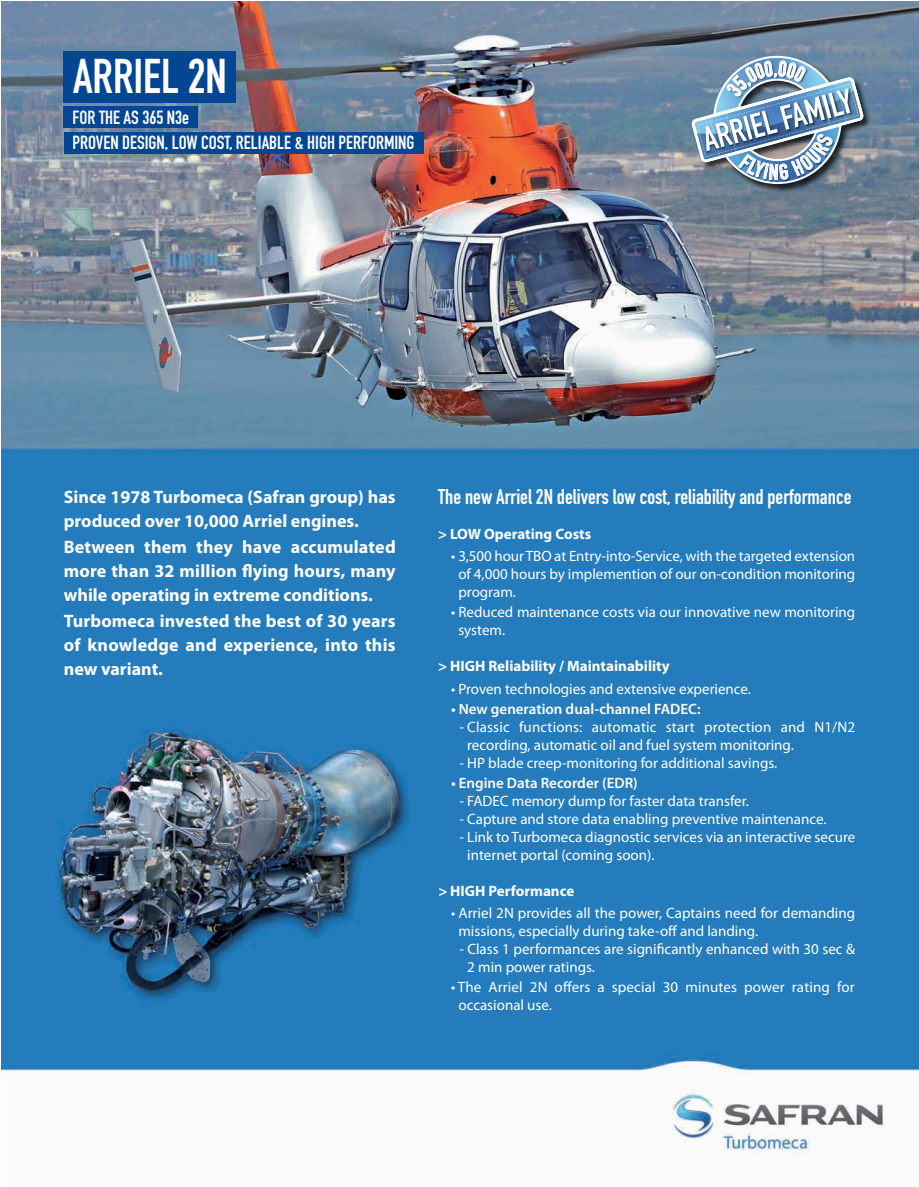
<style>
.page{position:relative;width:919px;height:1187px;background:#fff}
.page>*{position:absolute;margin:0;border:0;box-sizing:border-box;transform-origin:0 0}
.t1{font:48px "DIN Engschrift Std";color:#fff}
.t2{font:21px "DIN Engschrift Std";color:#fff}
.t3{font:18.75px/25.5px "DIN Engschrift Std";color:#fff}
.t4{font:700 18px/24px "Myriad Pro";color:#fff;text-align:justify}
.t5{font:15px/18px "Myriad Pro";color:#fff}
.t6{font:700 15px "Myriad Pro";color:#fff}
.t7{font:600 15px "Myriad Pro";color:#fff}
</style>
<div class="page">
<img style="left:1px;top:2px;width:917px;height:1154px">
<img style="left:666px;top:38px;width:216px;height:176px">
<div style="left:64px;top:51px;width:172px;height:51px;background:#034694"></div>
<div style="left:64px;top:106px;width:134px;height:22px;background:#034694"></div>
<div style="left:64px;top:132px;width:359px;height:21px;background:#034694"></div>
<img style="left:689px;top:55px;width:176px;height:135px">
<h1 class="t1" style="left:73px;top:59px;width:155px">ARRIEL 2N</h1>
<p class="t3" style="left:73px;top:106px;width:343px">FOR THE AS 365 N3e<br>PROVEN DESIGN, LOW COST, RELIABLE &amp; HIGH PERFORMING</p>
<p class="t4" style="left:64px;top:486px;width:333px">Since 1978 Turbomeca (Safran group) has produced over 10,000 Arriel engines.</p>
<p class="t4" style="left:64px;top:536px;width:333px">Between them they have accumulated more than 32 million flying hours, many while operating in extreme conditions.</p>
<p class="t4" style="left:64px;top:610px;width:333px">Turbomeca invested the best of 30 years of knowledge and experience, into this new variant.</p>
<h2 class="t2" style="left:438px;top:489px;width:414px">The new Arriel 2N delivers low cost, reliability and performance</h2>
<p class="t6" style="left:438px;top:528px;width:154px">&gt; LOW Operating Costs</p>
<p class="t5" style="left:458px;top:548px;width:398px;text-align:justify;text-indent:-7px">• 3,500 hour TBO at Entry-into-Service, with the targeted extension of 4,000 hours by implemention of our on-condition monitoring program.</p>
<p class="t5" style="left:458px;top:604px;width:398px;text-indent:-7px">• Reduced maintenance costs via our innovative new monitoring system.</p>
<p class="t6" style="left:438px;top:660px;width:233px">&gt; HIGH Reliability / Maintainability</p>
<p class="t5" style="left:451px;top:680px;width:301px">• Proven technologies and extensive experience.</p>
<p class="t7" style="left:451px;top:703px;width:251px">• New generation dual-channel FADEC:</p>
<p class="t5" style="left:467px;top:718px;width:389px;text-indent:-8px">- Classic functions: automatic start protection and N1/N2 recording, automatic oil and fuel system monitoring.</p>
<p class="t5" style="left:459px;top:754px;width:319px">- HP blade creep-monitoring for additional savings.</p>
<p class="t7" style="left:451px;top:777px;width:188px">• Engine Data Recorder (EDR)</p>
<p class="t5" style="left:459px;top:793px;width:291px">- FADEC memory dump for faster data transfer.</p>
<p class="t5" style="left:459px;top:811px;width:368px">- Capture and store data enabling preventive maintenance.</p>
<p class="t5" style="left:467px;top:829px;width:389px;text-indent:-8px">- Link to Turbomeca diagnostic services via an interactive secure internet portal (coming soon).</p>
<p class="t6" style="left:438px;top:885px;width:137px">&gt; HIGH Performance</p>
<p class="t5" style="left:458px;top:905px;width:398px;text-indent:-7px">• Arriel 2N provides all the power, Captains need for demanding missions, especially during take-off and landing.</p>
<p class="t5" style="left:467px;top:941px;width:389px;text-indent:-8px">- Class 1 performances are significantly enhanced with 30 sec &amp;<br>2 min power ratings.</p>
<p class="t5" style="left:458px;top:979px;width:398px;text-indent:-7px">• The Arriel 2N offers a special 30 minutes power rating for occasional use.</p>
</div>
